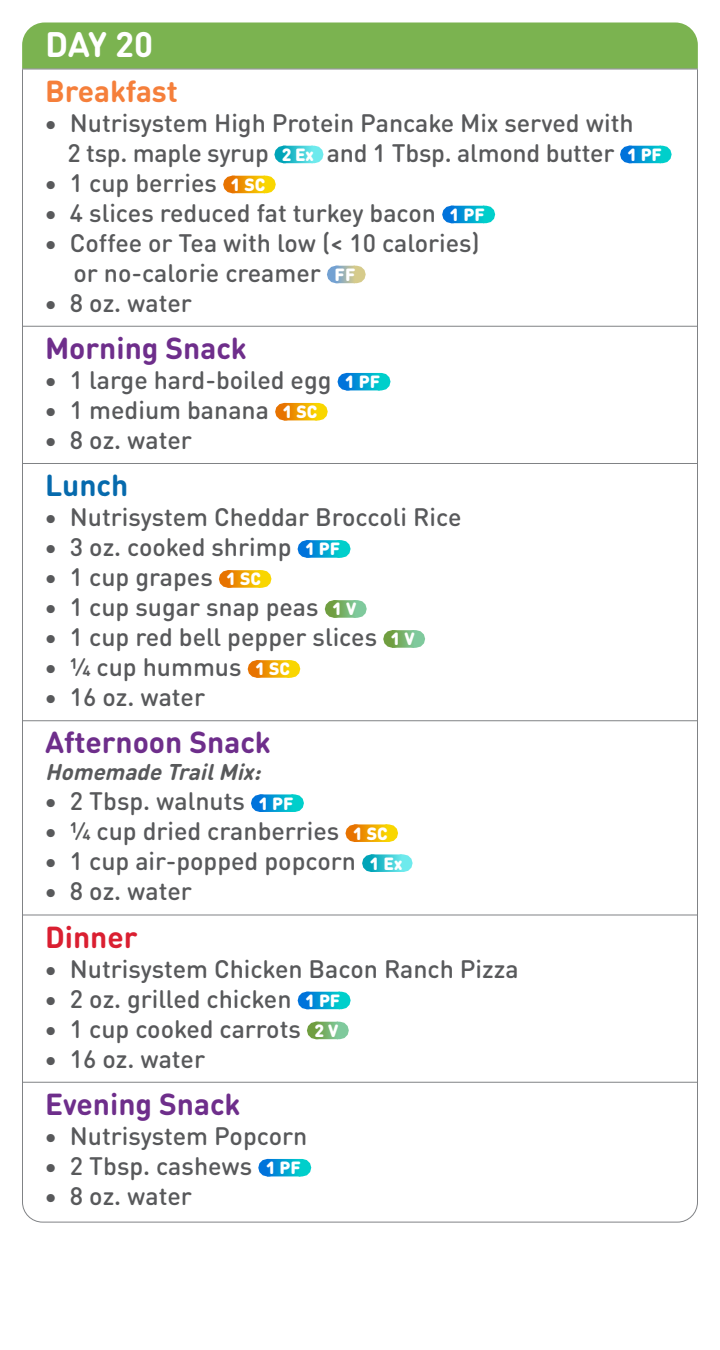
<style>
.page{position:relative;width:720px;height:1350px;background:#fff}
.page>*{position:absolute;margin:0;border:0;box-sizing:border-box;transform-origin:0 0}
.t1{font:700 35px "DIN Round OT";color:#fff}
.t2{font:700 30px "DIN Round OT";color:#6e2e8b}
.t3{font:700 30px "DIN Round OT";color:#f57f3b}
.t4{font:700 30px "DIN Round OT";color:#da1f31}
.t5{font:700 30px "DIN Round OT";color:#066aad}
.t6{font:500 25px/30px "DIN Round OT";color:#58595b}
.t7{font:italic 700 22.5px "DIN Round OT";color:#58595b}
.s1{font-weight:900;font-size:17.5px;color:#fff}
</style>
<div class="page">
<div style="left:22px;top:22px;width:676px;height:47px;background:#7bb350"></div>
<hr style="left:22px;top:69px;width:1px;height:40px;background:#808285">
<hr style="left:697px;top:69px;width:1px;height:40px;background:#808285">
<hr style="left:22px;top:69px;width:676px;height:1px;background:#808285">
<hr style="left:22px;top:102px;width:1px;height:227px;background:#808285">
<hr style="left:697px;top:102px;width:1px;height:227px;background:#808285">
<svg style="left:284px;top:146px;width:14px;height:17px"></svg>
<svg style="left:283px;top:146px;width:1px;height:17px"></svg>
<svg style="left:298px;top:146px;width:15px;height:17px"></svg>
<svg style="left:630px;top:146px;width:15px;height:17px"></svg>
<svg style="left:629px;top:146px;width:1px;height:17px"></svg>
<svg style="left:645px;top:146px;width:16px;height:17px"></svg>
<svg style="left:233px;top:176px;width:15px;height:17px"></svg>
<svg style="left:232px;top:176px;width:1px;height:17px"></svg>
<svg style="left:248px;top:176px;width:18px;height:17px"></svg>
<svg style="left:452px;top:206px;width:15px;height:17px"></svg>
<svg style="left:451px;top:206px;width:1px;height:17px"></svg>
<svg style="left:467px;top:206px;width:18px;height:17px"></svg>
<svg style="left:337px;top:266px;width:8px;height:17px"></svg>
<svg style="left:336px;top:266px;width:1px;height:17px"></svg>
<svg style="left:345px;top:266px;width:10px;height:17px"></svg>
<hr style="left:22px;top:327px;width:1px;height:39px;background:#808285">
<hr style="left:697px;top:327px;width:1px;height:39px;background:#808285">
<hr style="left:22px;top:326px;width:676px;height:1px;background:#808285">
<hr style="left:22px;top:359px;width:1px;height:107px;background:#808285">
<hr style="left:697px;top:359px;width:1px;height:107px;background:#808285">
<svg style="left:347px;top:373px;width:16px;height:17px"></svg>
<svg style="left:346px;top:373px;width:1px;height:17px"></svg>
<svg style="left:363px;top:373px;width:17px;height:17px"></svg>
<svg style="left:285px;top:403px;width:15px;height:17px"></svg>
<svg style="left:284px;top:403px;width:1px;height:17px"></svg>
<svg style="left:300px;top:403px;width:17px;height:17px"></svg>
<hr style="left:22px;top:464px;width:1px;height:39px;background:#808285">
<hr style="left:697px;top:464px;width:1px;height:39px;background:#808285">
<hr style="left:22px;top:463px;width:676px;height:1px;background:#808285">
<hr style="left:22px;top:496px;width:1px;height:227px;background:#808285">
<hr style="left:697px;top:496px;width:1px;height:227px;background:#808285">
<svg style="left:307px;top:540px;width:16px;height:18px"></svg>
<svg style="left:306px;top:540px;width:1px;height:18px"></svg>
<svg style="left:323px;top:540px;width:17px;height:18px"></svg>
<svg style="left:229px;top:570px;width:15px;height:18px"></svg>
<svg style="left:228px;top:570px;width:1px;height:18px"></svg>
<svg style="left:244px;top:570px;width:17px;height:18px"></svg>
<svg style="left:335px;top:600px;width:10px;height:18px"></svg>
<svg style="left:334px;top:600px;width:1px;height:18px"></svg>
<svg style="left:345px;top:600px;width:11px;height:18px"></svg>
<svg style="left:393px;top:630px;width:10px;height:18px"></svg>
<svg style="left:392px;top:630px;width:1px;height:18px"></svg>
<svg style="left:403px;top:630px;width:12px;height:18px"></svg>
<svg style="left:257px;top:660px;width:16px;height:18px"></svg>
<svg style="left:256px;top:660px;width:1px;height:18px"></svg>
<svg style="left:273px;top:660px;width:17px;height:18px"></svg>
<hr style="left:22px;top:721px;width:1px;height:40px;background:#808285">
<hr style="left:697px;top:721px;width:1px;height:40px;background:#808285">
<hr style="left:22px;top:720px;width:676px;height:1px;background:#808285">
<hr style="left:22px;top:753px;width:1px;height:165px;background:#808285">
<hr style="left:697px;top:753px;width:1px;height:165px;background:#808285">
<svg style="left:261px;top:794px;width:15px;height:18px"></svg>
<svg style="left:260px;top:794px;width:1px;height:18px"></svg>
<svg style="left:276px;top:794px;width:18px;height:18px"></svg>
<svg style="left:355px;top:824px;width:16px;height:18px"></svg>
<svg style="left:354px;top:824px;width:1px;height:18px"></svg>
<svg style="left:371px;top:824px;width:17px;height:18px"></svg>
<svg style="left:372px;top:854px;width:14px;height:18px"></svg>
<svg style="left:371px;top:854px;width:1px;height:18px"></svg>
<svg style="left:386px;top:854px;width:16px;height:18px"></svg>
<hr style="left:22px;top:915px;width:1px;height:40px;background:#808285">
<hr style="left:697px;top:915px;width:1px;height:40px;background:#808285">
<hr style="left:22px;top:915px;width:676px;height:1px;background:#808285">
<hr style="left:22px;top:948px;width:1px;height:137px;background:#808285">
<hr style="left:697px;top:948px;width:1px;height:137px;background:#808285">
<svg style="left:307px;top:992px;width:16px;height:17px"></svg>
<svg style="left:306px;top:992px;width:1px;height:17px"></svg>
<svg style="left:323px;top:992px;width:17px;height:17px"></svg>
<svg style="left:317px;top:1022px;width:10px;height:17px"></svg>
<svg style="left:316px;top:1022px;width:1px;height:17px"></svg>
<svg style="left:327px;top:1022px;width:12px;height:17px"></svg>
<hr style="left:22px;top:1083px;width:1px;height:39px;background:#808285">
<hr style="left:697px;top:1083px;width:1px;height:39px;background:#808285">
<hr style="left:22px;top:1082px;width:676px;height:1px;background:#808285">
<hr style="left:22px;top:1115px;width:1px;height:77px;background:#808285">
<hr style="left:697px;top:1115px;width:1px;height:77px;background:#808285">
<svg style="left:22px;top:1159px;width:676px;height:64px"></svg>
<h1 class="t1" style="left:45px;top:21px;width:110px">DAY 20</h1>
<p class="t3" style="left:45px;top:71px;width:134px">Breakfast</p>
<p class="t6" style="left:68px;top:107px;width:596px;text-indent:-23px">• Nutrisystem High Protein Pancake Mix served with<br>2 tsp. maple syrup <span class="s1">2 Ex</span> and 1 Tbsp. almond butter <span class="s1">1 PF</span></p>
<p class="t6" style="left:44px;top:167px;width:223px">• 1 cup berries <span class="s1">1 SC</span></p>
<p class="t6" style="left:44px;top:197px;width:442px">• 4 slices reduced fat turkey bacon <span class="s1">1 PF</span></p>
<p class="t6" style="left:74px;top:227px;width:408px;text-indent:-29px">• Coffee or Tea with low (&lt; 10 calories) or no-calorie creamer <span class="s1">FF</span></p>
<p class="t6" style="left:44px;top:287px;width:149px">• 8 oz. water</p>
<p class="t2" style="left:45px;top:329px;width:203px">Morning Snack</p>
<p class="t6" style="left:44px;top:365px;width:338px">• 1 large hard-boiled egg <span class="s1">1 PF</span></p>
<p class="t6" style="left:44px;top:395px;width:275px">• 1 medium banana <span class="s1">1 SC</span></p>
<p class="t6" style="left:44px;top:425px;width:149px">• 8 oz. water</p>
<p class="t5" style="left:45px;top:466px;width:85px">Lunch</p>
<p class="t6" style="left:44px;top:502px;width:419px">• Nutrisystem Cheddar Broccoli Rice</p>
<p class="t6" style="left:44px;top:532px;width:298px">• 3 oz. cooked shrimp <span class="s1">1 PF</span></p>
<p class="t6" style="left:44px;top:562px;width:219px">• 1 cup grapes <span class="s1">1 SC</span></p>
<p class="t6" style="left:44px;top:592px;width:314px">• 1 cup sugar snap peas <span class="s1">1 V</span></p>
<p class="t6" style="left:44px;top:622px;width:372px">• 1 cup red bell pepper slices <span class="s1">1 V</span></p>
<p class="t6" style="left:44px;top:652px;width:247px">• 1/4 cup hummus <span class="s1">1 SC</span></p>
<p class="t6" style="left:44px;top:682px;width:162px">• 16 oz. water</p>
<p class="t2" style="left:45px;top:723px;width:227px">Afternoon Snack</p>
<p class="t7" style="left:45px;top:758px;width:223px">HomemadeTrailMix:</p>
<p class="t6" style="left:44px;top:786px;width:251px">• 2 Tbsp. walnuts <span class="s1">1 PF</span></p>
<p class="t6" style="left:44px;top:816px;width:345px">• 1/4 cup dried cranberries <span class="s1">1 SC</span></p>
<p class="t6" style="left:44px;top:846px;width:360px">• 1 cup air-popped popcorn <span class="s1">1 Ex</span></p>
<p class="t6" style="left:44px;top:876px;width:149px">• 8 oz. water</p>
<p class="t4" style="left:45px;top:917px;width:94px">Dinner</p>
<p class="t6" style="left:44px;top:953px;width:476px">• Nutrisystem Chicken Bacon Ranch Pizza</p>
<p class="t6" style="left:44px;top:983px;width:298px">• 2 oz. grilled chicken <span class="s1">1 PF</span></p>
<p class="t6" style="left:44px;top:1013px;width:296px">• 1 cup cooked carrots <span class="s1">2 V</span></p>
<p class="t6" style="left:44px;top:1043px;width:162px">• 16 oz. water</p>
<p class="t2" style="left:45px;top:1085px;width:197px">Evening Snack</p>
<p class="t6" style="left:44px;top:1121px;width:265px">• Nutrisystem Popcorn</p>
<p class="t6" style="left:44px;top:1151px;width:258px">• 2 Tbsp. cashews <span class="s1">1 PF</span></p>
<p class="t6" style="left:44px;top:1181px;width:149px">• 8 oz. water</p>
</div>
